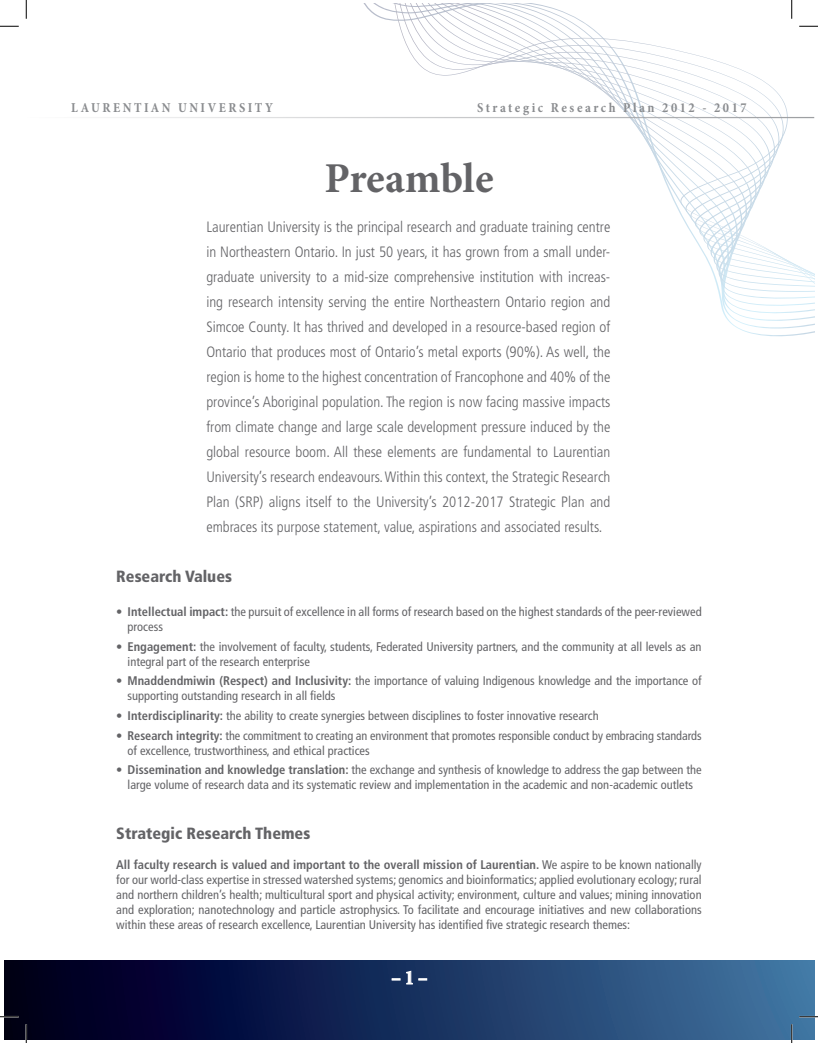
<style>
.page{position:relative;width:818px;height:1043px;background:#fff}
.page>*{position:absolute;margin:0;border:0;box-sizing:border-box;transform-origin:0 0}
.t1{font:700 42.5px "Minion Pro";letter-spacing:-.005em;color:#636366}
.t2{font:700 condensed 20px "Minion Pro";color:#fff}
.t3{font:900 condensed 16.25px "Frutiger LT Std";color:#636366}
.t4{font:300 condensed 15px/25px "Frutiger LT Std";color:#636366;text-align:justify}
.t5{font:700 condensed 13.75px "Minion Pro";letter-spacing:.19em;color:#8a8c8f}
.t6{font:condensed 12.5px/15px "Frutiger LT Std";color:#636366}
.s1{font-weight:700}
</style>
<div class="page">
<div style="left:5px;top:960px;width:809px;height:79px;background:linear-gradient(to right,#000017,#3f74a4)"></div>
<svg style="left:364px;top:4px;width:450px;height:333px"></svg>
<svg style="left:392px;top:978px;width:8px;height:2px"></svg>
<svg style="left:406px;top:970px;width:7px;height:14px"></svg>
<svg style="left:419px;top:978px;width:7px;height:2px"></svg>
<hr style="left:26px;top:117px;width:788px;height:1px;background:#9d9fa2">
<svg style="left:0;top:25px;width:19px;height:2px"></svg>
<svg style="left:799px;top:25px;width:19px;height:2px"></svg>
<svg style="left:0;top:1015px;width:19px;height:2px"></svg>
<svg style="left:799px;top:1015px;width:19px;height:2px"></svg>
<svg style="left:25px;top:0;width:2px;height:19px"></svg>
<svg style="left:25px;top:1024px;width:2px;height:18px"></svg>
<svg style="left:790px;top:0;width:2px;height:19px"></svg>
<svg style="left:790px;top:1024px;width:2px;height:18px"></svg>
<p class="t5" style="left:71px;top:98px;width:203px">LAURENTIAN UNIVERSITY</p>
<p class="t5" style="left:477px;top:98px;width:271px">Strategic Research Plan 2012 - 2017</p>
<p class="t1" style="left:324px;top:149px;width:171px">Preamble</p>
<p class="t4" style="left:206px;top:215px;width:405px">Laurentian University is the principal research and graduate training centre in Northeastern Ontario. In just 50 years, it has grown from a small under&shy;graduate university to a mid-size comprehensive institution with increas&shy;ing research intensity serving the entire Northeastern Ontario region and Simcoe County. It has thrived and developed in a resource-based region of Ontario that produces most of Ontario’s metal exports (90%). As well, the region is home to the highest concentration of Francophone and 40% of the province’s Aboriginal population. The region is now facing massive impacts from climate change and large scale development pressure induced by the global resource boom. All these elements are fundamental to Laurentian University’s research endeavours. Within this context, the Strategic Research Plan (SRP) aligns itself to the University’s 2012-2017 Strategic Plan and embraces its purpose statement, value, aspirations and associated results.</p>
<p class="t3" style="left:116px;top:566px;width:117px">Research Values</p>
<p class="t6" style="left:128px;top:604px;width:575px;text-indent:-11px">• <span class="s1">Intellectual impact:</span> the pursuit of excellence in all forms of research based on the highest standards of the peer-reviewed process</p>
<p class="t6" style="left:128px;top:639px;width:575px;text-indent:-11px">• <span class="s1">Engagement:</span> the involvement of faculty, students, Federated University partners, and the community at all levels as an integral part of the research enterprise</p>
<p class="t6" style="left:128px;top:673px;width:575px;text-indent:-11px">• <span class="s1">Mnaddendmiwin (Respect) and Inclusivity:</span> the importance of valuing Indigenous knowledge and the importance of supporting outstanding research in all fields</p>
<p class="t6" style="left:116px;top:708px;width:484px">• <span class="s1">Interdisciplinarity:</span> the ability to create synergies between disciplines to foster innovative research</p>
<p class="t6" style="left:128px;top:727px;width:575px;text-indent:-11px">• <span class="s1">Research integrity:</span> the commitment to creating an environment that promotes responsible conduct by embracing standards of excellence, trustworthiness, and ethical practices</p>
<p class="t6" style="left:116px;top:762px;width:587px;text-align:center">• <span class="s1">Dissemination and knowledge translation:</span> the exchange and synthesis of knowledge to address the gap between the large volume of research data and its systematic review and implementation in the academic and non-academic outlets</p>
<p class="t3" style="left:116px;top:823px;width:195px">Strategic Research Themes</p>
<p class="t6" style="left:116px;top:856px;width:587px;text-align:justify"><span class="s1">All faculty research is valued and important to the overall mission of Laurentian.</span> We aspire to be known nationally for our world-class expertise in stressed watershed systems; genomics and bioinformatics; applied evolutionary ecology; rural and northern children’s health; multicultural sport and physical activity; environment, culture and values; mining innovation and exploration; nanotechnology and particle astrophysics. To facilitate and encourage initiatives and new collaborations within these areas of research excellence, Laurentian University has identified five strategic research themes:</p>
<p class="t2" style="left:391px;top:963px;width:38px">– 1 –</p>
</div>
